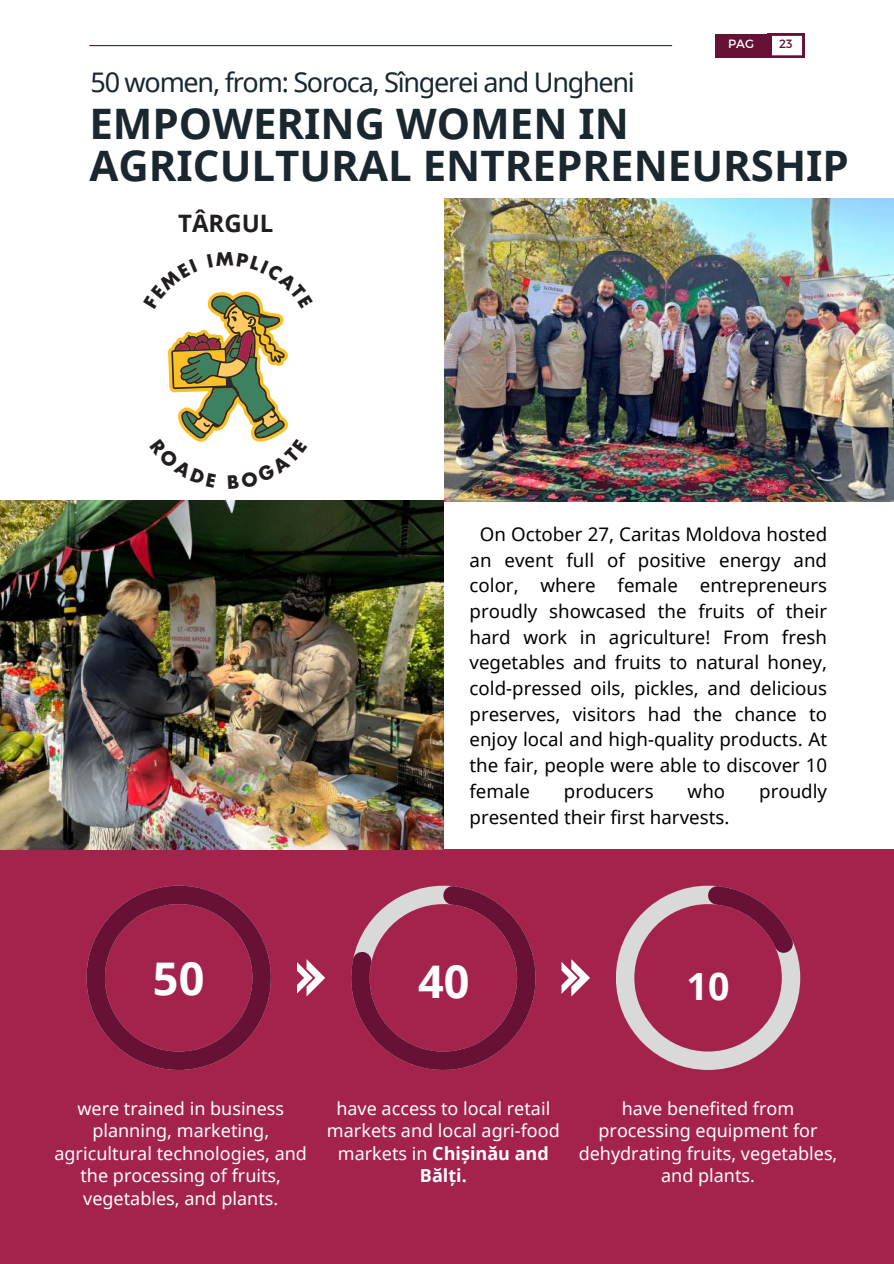
<style>
.page{position:relative;width:894px;height:1264px;background:#fff}
.page>*{position:absolute;margin:0;border:0;box-sizing:border-box;transform-origin:0 0}
.t1{font:700 45px "Noto Sans";color:#fff}
.t2{font:700 42px/41.7px "Noto Sans";color:#1b272f}
.t3{font:700 37.5px "Noto Sans";color:#fff}
.t4{font:27px "Noto Sans";letter-spacing:-.045em;color:#1b272f}
.t5{font:700 24px "Noto Sans";color:#221e1f}
.t6{font:18.75px/25.7px "Noto Sans";color:#000;text-align:justify}
.t7{font:18px/22.5px "Noto Sans";color:#fff;text-align:center}
.t8{font:12px "Montserrat";color:#fff}
.t9{font:12px "Montserrat";color:#671134}
.s1{font-weight:700}
</style>
<div class="page">
<div style="left:0;top:849px;width:893px;height:414px;background:#a4234d"></div>
<svg style="left:86px;top:885px;width:185px;height:184px"></svg>
<svg style="left:351px;top:885px;width:184px;height:184px"></svg>
<svg style="left:616px;top:885px;width:184px;height:184px"></svg>
<svg style="left:297px;top:959px;width:28px;height:37px"></svg>
<svg style="left:561px;top:959px;width:29px;height:37px"></svg>
<div style="left:715px;top:34px;width:56px;height:24px;background:#671134"></div>
<svg style="left:771px;top:34px;width:33px;height:23px"></svg>
<hr style="left:89px;top:45px;width:583px;height:1px;background:#671134">
<img style="left:0;top:500px;width:443px;height:349px">
<img style="left:444px;top:198px;width:449px;height:303px">
<svg style="left:168px;top:291px;width:120px;height:151px"></svg>
<h3 class="t4" style="left:90px;top:63px;width:545px">50 women, from: Soroca, Sîngerei and Ungheni</h3>
<p class="t8" style="left:728px;top:36px;width:27px">PAG</p>
<p class="t9" style="left:779px;top:36px;width:15px">23</p>
<h2 class="t2" style="left:89px;top:102px;width:760px">EMPOWERING WOMEN IN<br>AGRICULTURAL ENTREPRENEURSHIP</h2>
<p class="t5" style="left:178px;top:206px;width:97px">TÂRGUL</p>
<p class="t6" style="left:469px;top:520px;width:359px;text-indent:10px">On October 27, Caritas Moldova hosted an event full of positive energy and color, where female entrepreneurs proudly showcased the fruits of their hard work in agriculture! From fresh vegetables and fruits to natural honey, cold-pressed oils, pickles, and delicious preserves, visitors had the chance to enjoy local and high-quality products. At the fair, people were able to discover 10 female</p>
<p class="t6" style="left:563px;top:777px;width:91px">producers</p>
<p class="t6" style="left:687px;top:777px;width:39px">who</p>
<p class="t6" style="left:759px;top:777px;width:69px">proudly</p>
<p class="t6" style="left:469px;top:803px;width:261px">presented their first harvests.</p>
<h1 class="t1" style="left:153px;top:946px;width:53px">50</h1>
<h1 class="t1" style="left:418px;top:950px;width:53px">40</h1>
<h3 class="t3" style="left:686px;top:959px;width:44px">10</h3>
<p class="t7" style="left:54px;top:1096px;width:254px">were trained in business planning, marketing, agricultural technologies, and the processing of fruits, vegetables, and plants.</p>
<p class="t7" style="left:327px;top:1096px;width:234px">have access to local retail markets and local agri-food markets in <span class="s1">Chișinău and<br>Bălți.</span></p>
<p class="t7" style="left:578px;top:1096px;width:260px">have benefited from processing equipment for dehydrating fruits, vegetables, and plants.</p>
</div>
